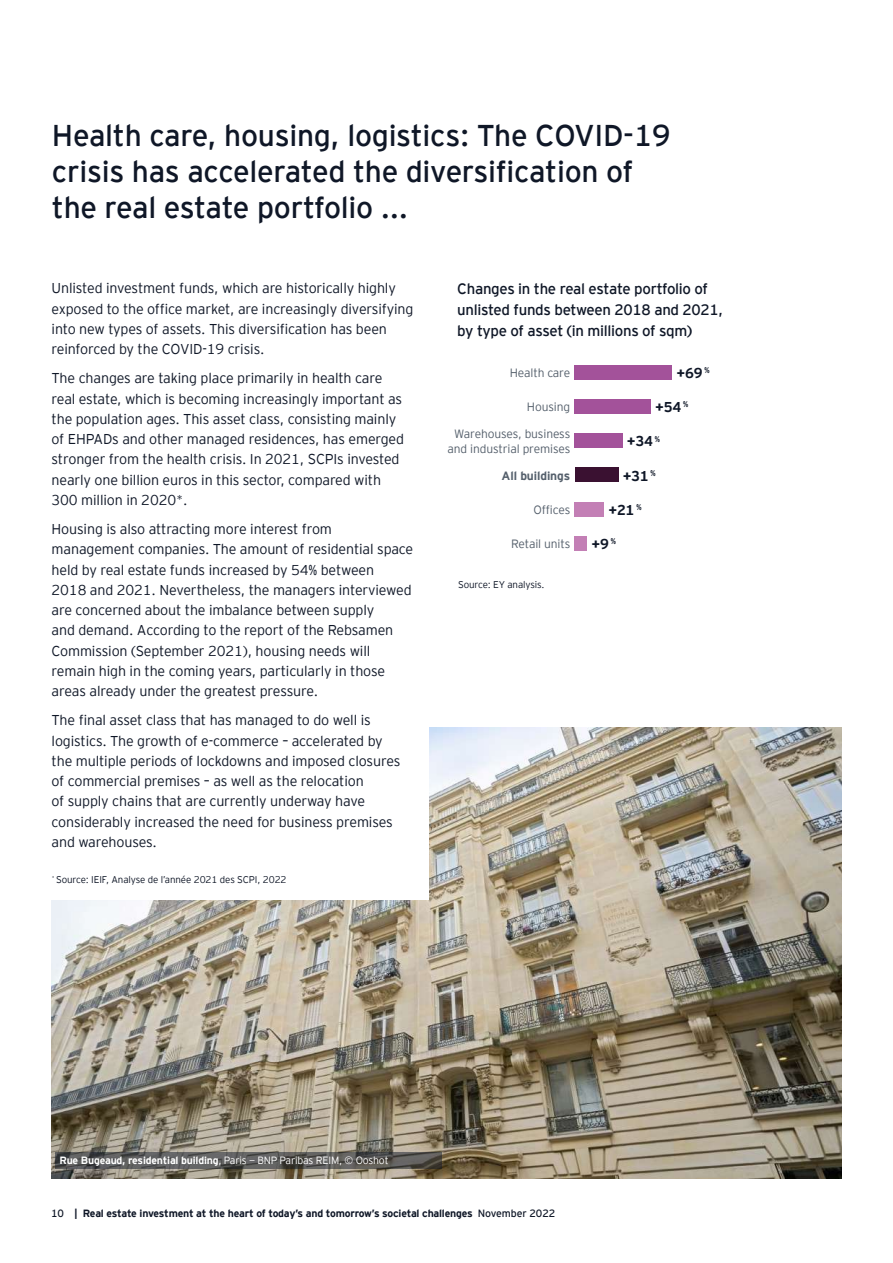
<style>
.page{position:relative;width:893px;height:1263px;background:#fff}
.page>*{position:absolute;margin:0;border:0;box-sizing:border-box;transform-origin:0 0}
.t1{font:30px/36px "EY Interstate";letter-spacing:-.01em;color:#0f1727}
.t2{font:15px/21px "EY Interstate";letter-spacing:-.02em;color:#0f1727}
.t3{font:300 14.25px/20.2px "EY Interstate";letter-spacing:-.01em;color:#0f1727}
.t4{font:700 14.25px "EY Interstate";letter-spacing:-.02em;color:#0f1727}
.t5{font:300 12px/15.6px "EY Interstate";letter-spacing:-.01em;color:#55606c;text-align:center}
.t6{font:700 12px "EY Interstate";letter-spacing:-.01em;color:#55606c}
.t7{font:700 10.5px "EY Interstate";letter-spacing:-.02em;color:#0f1727}
.t8{font:700 10.5px "EY Interstate";letter-spacing:-.02em;color:#fff}
.t9{font:300 9.75px "EY Interstate";letter-spacing:-.01em;color:#0f1727}
.t10{font:700 8.25px "EY Interstate";color:#0f1727}
.s1{font-weight:300}
.s2{font-weight:400}
</style>
<div class="page">
<img style="left:51px;top:728px;width:790px;height:450px">
<svg style="left:55px;top:1151px;width:387px;height:17px;background:#5a5958"></svg>
<div style="left:39px;top:269px;width:390px;height:631px;background:#fff"></div>
<div style="left:574px;top:365px;width:98px;height:15px;background:#a3529a"></div>
<div style="left:574px;top:399px;width:77px;height:15px;background:#a3529a"></div>
<div style="left:574px;top:433px;width:49px;height:15px;background:#a3529a"></div>
<div style="left:574px;top:502px;width:30px;height:14px;background:#c37fb5"></div>
<div style="left:574px;top:467px;width:44px;height:15px;background:#3a1131"></div>
<div style="left:574px;top:536px;width:13px;height:15px;background:#c37fb5"></div>
<h1 class="t1" style="left:52px;top:115px;width:620px">Health care, housing, logistics: The COVID-19 crisis has accelerated the diversification of the real estate portfolio ...</h1>
<p class="t3" style="left:52px;top:277px;width:363px">Unlisted investment funds, which are historically highly exposed to the office market, are increasingly diversifying into new types of assets. This diversification has been reinforced by the COVID-19 crisis.</p>
<p class="t3" style="left:52px;top:367px;width:354px">The changes are taking place primarily in health care real estate, which is becoming increasingly important as the population ages. This asset class, consisting mainly of EHPADs and other managed residences, has emerged stronger from the health crisis. In 2021, SCPIs invested nearly one billion euros in this sector, compared with 300 million in 2020*.</p>
<p class="t3" style="left:52px;top:518px;width:363px">Housing is also attracting more interest from management companies. The amount of residential space held by real estate funds increased by 54% between<br>2018 and 2021. Nevertheless, the managers interviewed are concerned about the imbalance between supply<br>and demand. According to the report of the Rebsamen Commission (September 2021), housing needs will remain high in the coming years, particularly in those areas already under the greatest pressure.</p>
<p class="t3" style="left:52px;top:709px;width:350px">The final asset class that has managed to do well is logistics. The growth of e-commerce – accelerated by the multiple periods of lockdowns and imposed closures of commercial premises – as well as the relocation<br>of supply chains that are currently underway have considerably increased the need for business premises and warehouses.</p>
<p class="t9" style="left:52px;top:873px;width:236px"><sup>*</sup> Source: IEIF, Analyse de l’année 2021 des SCPI, 2022</p>
<p class="t2" style="left:457px;top:277px;width:267px">Changes in the real estate portfolio of unlisted funds between 2018 and 2021, by type of asset (in millions of sqm)</p>
<p class="t4" style="left:677px;top:363px;width:27px">+69</p>
<p class="t5" style="left:510px;top:364px;width:62px">Health care</p>
<p class="t10" style="left:704px;top:364px;width:7px">%</p>
<p class="t5" style="left:527px;top:398px;width:45px">Housing</p>
<p class="t4" style="left:655px;top:397px;width:35px">+54 <sup>%</sup></p>
<p class="t5" style="left:448px;top:425px;width:124px">Warehouses, business and industrial premises</p>
<p class="t4" style="left:627px;top:431px;width:35px">+34 <sup>%</sup></p>
<p class="t6" style="left:502px;top:467px;width:70px">All buildings</p>
<p class="t4" style="left:623px;top:465px;width:35px">+31 <sup>%</sup></p>
<p class="t5" style="left:533px;top:501px;width:38px">Offices</p>
<p class="t4" style="left:608px;top:499px;width:35px">+21 <sup>%</sup></p>
<p class="t5" style="left:511px;top:535px;width:61px">Retail units</p>
<p class="t4" style="left:591px;top:534px;width:26px">+9<sup>%</sup></p>
<p class="t9" style="left:458px;top:578px;width:88px">Source: EY analysis.</p>
<p class="t8" style="left:60px;top:1153px;width:331px">Rue Bugeaud, residential building<span class="s1">, Paris − BNP Paribas REIM, © Ooshot</span></p>
<p class="t7" style="left:51px;top:1206px;width:506px"><span class="s2">10</span> | Real estate investment at the heart of today’s and tomorrow’s societal challenges <span class="s2">November 2022</span></p>
</div>
